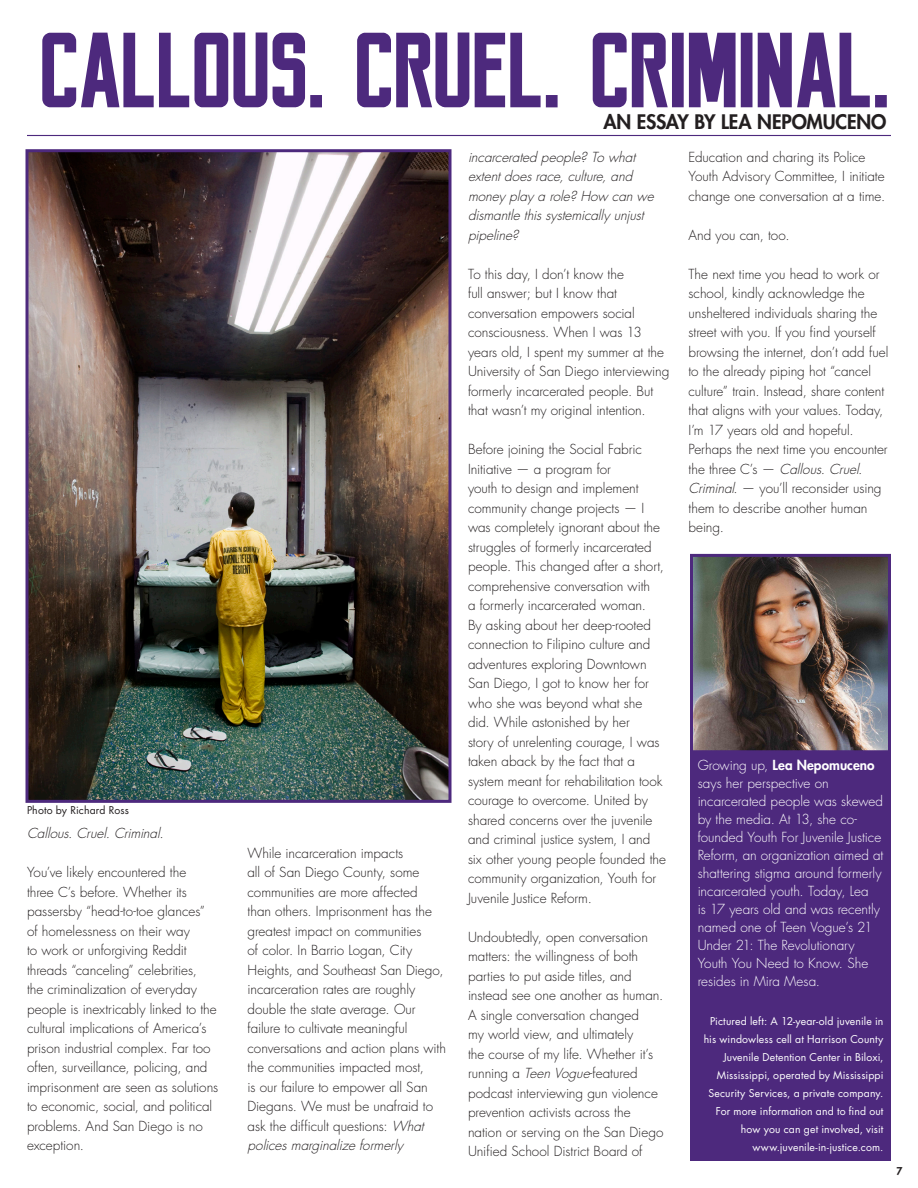
<style>
.page{position:relative;width:918px;height:1188px;background:#fff}
.page>*{position:absolute;margin:0;border:0;box-sizing:border-box;transform-origin:0 0}
.t1{font:700 106.5px "Reckoner";letter-spacing:-.015em;color:#4d297d}
.copy{font:800 19.5px "Futura Std";letter-spacing:-.01em;color:#231f20}
.copy-2{font:300 13.5px/19.5px "Futura Std";color:#231f20}
.copy-3{font:300 13.5px/18px "Futura Std";color:#fff}
.copy-4{font:italic 300 13.5px/19.5px "Futura Std";color:#231f20}
.copy-5{font:10.5px/18px "Futura Std";letter-spacing:.015em;color:#fff;text-align:right}
.copy-6{font:10.5px "Futura Std";letter-spacing:.01em;color:#231f20}
.t2{font:800 10.5px "Futura Std";color:#231f20}
.s1{font-style:italic}
.s2{font-weight:800}
</style>
<div class="page">
<div style="left:690px;top:737px;width:201px;height:424px;background:#4d297d"></div>
<hr style="left:27px;top:135px;width:864px;height:1px;background:#4d297d">
<img style="left:694px;top:558px;width:193px;height:191px">
<div style="left:690px;top:554px;width:201px;height:199px;border:3px solid #4d297d"></div>
<img style="left:30px;top:153px;width:418px;height:646px">
<div style="left:26px;top:149px;width:426px;height:654px;border:3px solid #4d297d"></div>
<p class="t1" style="left:42px;top:23px;width:864px">CALLOUS. CRUEL. CRIMINAL.</p>
<p class="copy-6" style="left:27px;top:804px;width:103px">Photo by Richard Ross</p>
<p class="copy-4" style="left:27px;top:824px;width:142px">Callous.Cruel.Criminal.</p>
<p class="copy-2" style="left:27px;top:863px;width:193px">You’ve likely encountered the<br>three C’s before. Whether its passersby “head-to-toe glances” of homelessness on their way<br>to work or unforgiving Reddit threads “canceling” celebrities,<br>the criminalization of everyday people is inextricably linked to the cultural implications of America’s prison industrial complex. Far too often, surveillance, policing, and imprisonment are seen as solutions to economic, social, and political problems. And San Diego is no exception.</p>
<p class="copy-2" style="left:248px;top:843px;width:200px">While incarceration impacts<br>all of San Diego County, some communities are more affected<br>than others. Imprisonment has the greatest impact on communities<br>of color. In Barrio Logan, City<br>Heights, and Southeast San Diego, incarceration rates are roughly double the state average. Our failure to cultivate meaningful conversations and action plans with the communities impacted most,<br>is our failure to empower all San<br>Diegans. We must be unafraid to ask the difficult questions: <span class="s1">What policesmarginalize formerly</span></p>
<p class="copy" style="left:603px;top:110px;width:285px">AN ESSAY BY LEA NEPOMUCENO</p>
<p class="copy-4" style="left:468px;top:148px;width:191px">incarcerated people?To what extentdoesrace,culture,and money play a role?How canwe dismantle thissystemically unjust pipeline?</p>
<p class="copy-2" style="left:468px;top:265px;width:203px">To this day, I don’t know the<br>full answer; but I know that conversation empowers social consciousness. When I was 13 years old, I spent my summer at the<br>University of San Diego interviewing formerly incarcerated people. But that wasn’t my original intention.</p>
<p class="copy-2" style="left:468px;top:440px;width:200px">Before joining the Social Fabric<br>Initiative — a program for<br>youth to design and implement community change projects — I was completely ignorant about the struggles of formerly incarcerated people. This changed after a short, comprehensive conversation with<br>a formerly incarcerated woman.<br>By asking about her deep-rooted connection to Filipino culture and adventures exploring Downtown<br>San Diego, I got to know her for who she was beyond what she did. While astonished by her<br>story of unrelenting courage, I was taken aback by the fact that a system meant for rehabilitation took courage to overcome. United by shared concerns over the juvenile and criminal justice system, I and six other young people founded the community organization, Youth for<br>Juvenile Justice Reform.</p>
<p class="copy-2" style="left:468px;top:928px;width:197px">Undoubtedly, open conversation matters: the willingness of both parties to put aside titles, and instead see one another as human.<br>A single conversation changed<br>my world view, and ultimately<br>the course of my life. Whether it’s running a <span class="s1">TeenVogue</span>-featured podcast interviewing gun violence prevention activists across the nation or serving on the San Diego<br>Unified School District Board of</p>
<p class="copy-2" style="left:688px;top:148px;width:198px">Education and charing its Police<br>Youth Advisory Committee, I initiate change one conversation at a time.</p>
<p class="copy-2" style="left:688px;top:226px;width:103px">And you can, too.</p>
<p class="copy-2" style="left:688px;top:265px;width:201px">The next time you head to work or school, kindly acknowledge the unsheltered individuals sharing the street with you. If you find yourself browsing the internet, don’t add fuel to the already piping hot “cancel culture” train. Instead, share content that aligns with your values. Today,<br>I’m 17 years old and hopeful.<br>Perhaps the next time you encounter t h e t h re e C ’s — <span class="s1">Callous.Cruel.<br>Criminal</span>. — you’ll reconsider using them to describe another human being.</p>
<p class="copy-3" style="left:698px;top:757px;width:187px">Growing up, <span class="s2">Lea Nepomuceno </span>says her perspective on incarcerated people was skewed by the media. At 13, she co&shy;founded Youth For Juvenile Justice<br>Reform, an organization aimed at shattering stigma around formerly incarcerated youth. Today, Lea<br>is 17 years old and was recently named one of Teen Vogue’s 21<br>Under 21: The Revolutionary<br>Youth You Need to Know. She resides in Mira Mesa.</p>
<p class="copy-5" style="left:704px;top:1012px;width:181px">Pictured left: A 12-year-old juvenile in his windowless cell at Harrison County Juvenile Detention Center in Biloxi, Mississippi, operated by Mississippi Security Services, a private company.</p>
<p class="copy-5" style="left:716px;top:1102px;width:169px">For more information and to find out how you can get involved, visit</p>
<p class="copy-5" style="left:752px;top:1138px;width:133px">www.juvenile-in-justice.com.</p>
<p class="t2" style="left:897px;top:1164px;width:8px">7</p>
</div>
